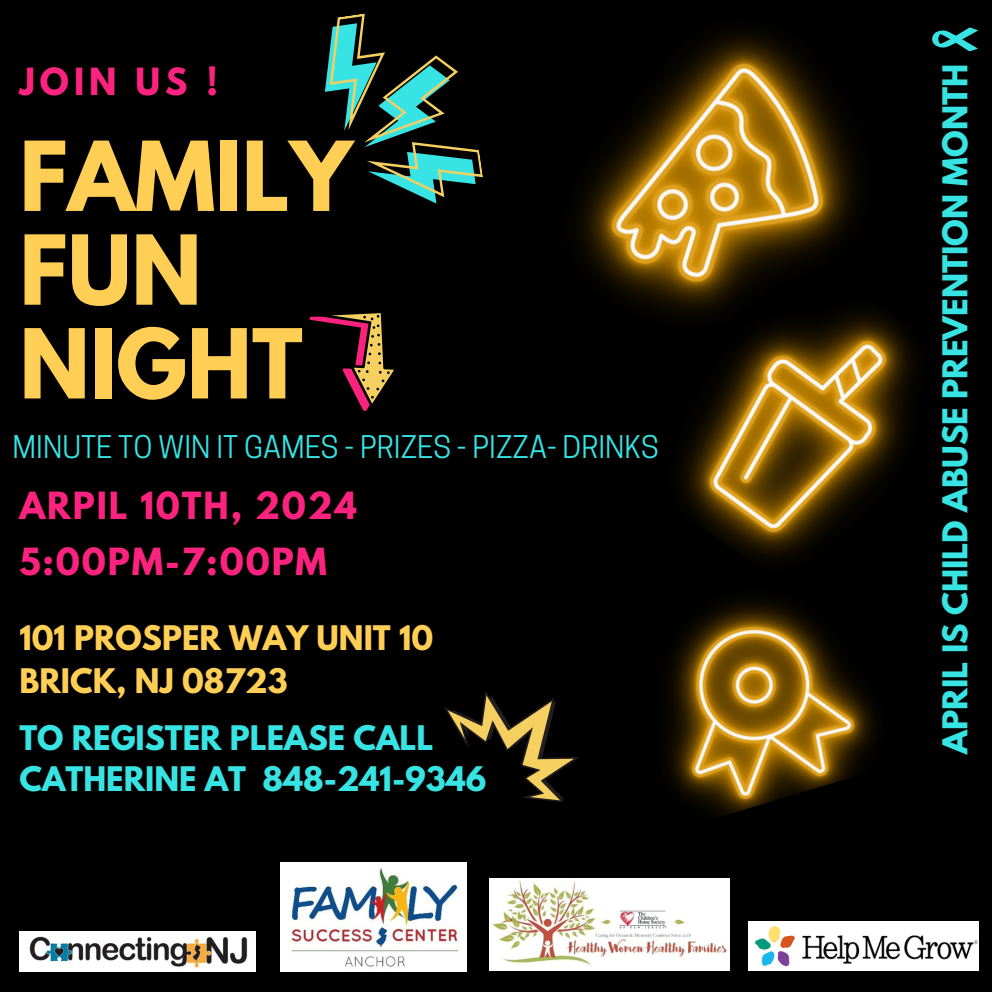
<style>
.page{position:relative;width:992px;height:992px;background:#000}
.page>*{position:absolute;margin:0;border:0;box-sizing:border-box;transform-origin:0 0}
.t1{font:700 85.25px/93.8px "League Spartan";color:#ffce54}
.t2{font:700 33.25px "League Spartan";letter-spacing:.055em;color:#fc237e}
.t3{font:700 30.25px "League Spartan";color:#38e3e3}
.t4{font:700 30px/41.2px "League Spartan";color:#38e3e3}
.t5{font:700 30px/43px "League Spartan";color:#ffce54}
.t6{font:29.25px "Cooper Hewitt";color:#38e3e3}
</style>
<div class="page">
<svg style="left:940px;top:27px;width:38px;height:25px"></svg>
<img style="left:19px;top:932px;width:237px;height:39px">
<img style="left:748px;top:922px;width:231px;height:48px">
<img style="left:489px;top:878px;width:240px;height:92px">
<img style="left:280px;top:863px;width:186px;height:108px">
<svg style="left:325px;top:13px;width:158px;height:191px"></svg>
<svg style="left:309px;top:313px;width:85px;height:98px"></svg>
<img style="left:578px;top:30px;width:362px;height:261px">
<img style="left:618px;top:236px;width:322px;height:321px">
<img style="left:667px;top:557px;width:209px;height:259px">
<svg style="left:444px;top:692px;width:135px;height:110px"></svg>
<p class="t2" style="left:19px;top:66px;width:200px">JOIN US !</p>
<p class="t1" style="left:19px;top:141px;width:335px">FAMILY<br>FUN<br>NIGHT</p>
<p class="t6" style="left:13px;top:436px;width:648px">MINUTE TO WIN IT GAMES - PRIZES - PIZZA- DRINKS</p>
<h2 class="t2" style="left:19px;top:489px;width:339px">ARPIL 10TH, 2024</h2>
<h2 class="t2" style="left:19px;top:545px;width:309px">5:00PM-7:00PM</h2>
<h1 class="t5" style="left:19px;top:620px;width:415px">101 PROSPER WAY UNIT 10<br>BRICK, NJ 08723</h1>
<h2 class="t4" style="left:19px;top:721px;width:469px">TO REGISTER PLEASE CALL<br>CATHERINE AT 848-241-9346</h2>
<p class="t3" style="left:940px;top:754px;width:691px;rotate:-90deg">APRIL IS CHILD ABUSE PREVENTION MONTH</p>
</div>
